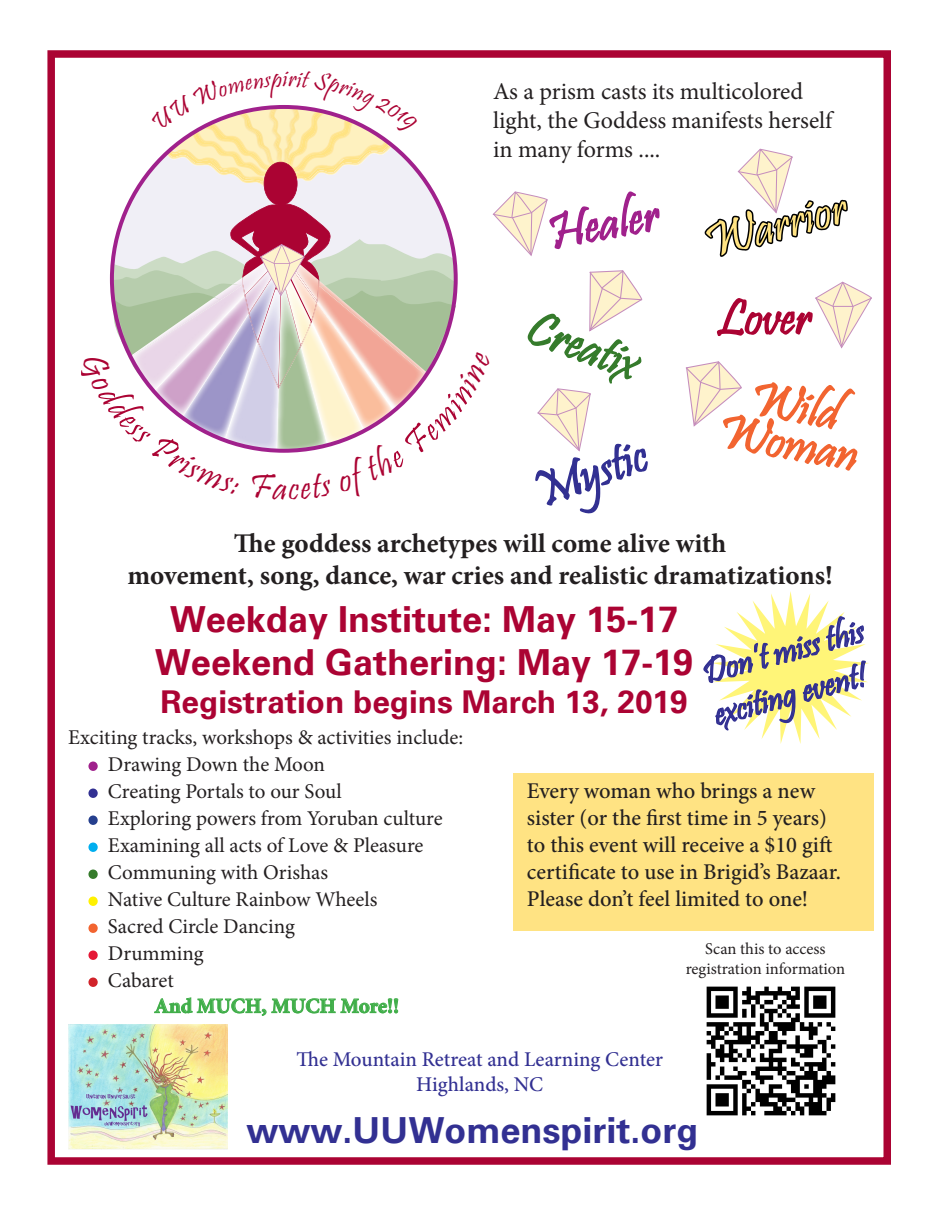
<style>
.page{position:relative;width:945px;height:1215px;background:#fff}
.page>*{position:absolute;margin:0;border:0;box-sizing:border-box;transform-origin:0 0}
.t1{font:51px/37.5px "Pristina";color:#f26430;text-align:center}
.t2{font:51px "Pristina";color:#ffe383}
.t3{font:51px "Pristina";color:#357b2b}
.t4{font:51px "Pristina";color:#a0218c}
.t5{font:51px "Pristina";color:#323092}
.t6{font:51px "Pristina";color:#ab0333}
.t7{font:700 36px/43.2px "Univers";color:#ab0333;text-align:center}
.t8{font:36px/43.2px "Pristina";color:#323092}
.t9{font:700 36px "Univers";color:#323092}
.t10{font:700 31.5px "Univers";color:#ab0333}
.t11{font:700 27px/32.4px "Minion Pro";color:#231f20;text-align:center}
.t12{font:25.35px "Pristina";color:#ab0333}
.t13{font:24px/28.8px "Minion Pro";color:#231f20}
.t14{font:500 22.5px/27px "Minion Pro";color:#231f20}
.t15{font:21px "Minion Pro";color:#231f20}
.t16{font:500 21px/25.2px "Minion Pro";color:#323092;text-align:center}
.t17{font:700 21px/25.2px "Minion Pro";color:#40ae49}
.t18{font:16.5px/19.5px "Minion Pro";color:#231f20;text-align:center}
.s1{font-size:24px;color:#a0218c}
.s2{font-size:24px;color:#323092}
.s3{font-size:24px;color:#253f8e}
.s4{font-size:24px;color:#00aeef}
.s5{font-size:24px;color:#357b2b}
.s6{font-size:24px;color:#fff101}
.s7{font-size:24px;color:#f26430}
.s8{font-size:24px;color:#e51836}
.s9{font-weight:400;font-size:24px;color:#d1232a}
.s10{font-weight:400;color:#231f20}
</style>
<div class="page">
<div style="left:47px;top:50px;width:844px;height:1115px;border:8px solid #ab0333"></div>
<div style="left:513px;top:773px;width:360px;height:158px;background:#ffe383"></div>
<div style="left:88px;top:762px;width:10px;height:9px;border:3px solid #a0218c;border-radius:50%"></div>
<div style="left:88px;top:789px;width:10px;height:9px;border:3px solid #323092;border-radius:50%"></div>
<div style="left:88px;top:816px;width:10px;height:9px;border:3px solid #253f8e;border-radius:50%"></div>
<div style="left:88px;top:843px;width:10px;height:9px;border:3px solid #00aeef;border-radius:50%"></div>
<div style="left:88px;top:870px;width:10px;height:9px;border:3px solid #357b2b;border-radius:50%"></div>
<div style="left:88px;top:897px;width:10px;height:9px;border:3px solid #fff101;border-radius:50%"></div>
<div style="left:88px;top:924px;width:10px;height:9px;border:3px solid #f26430;border-radius:50%"></div>
<div style="left:88px;top:951px;width:10px;height:9px;border:3px solid #e51836;border-radius:50%"></div>
<div style="left:88px;top:978px;width:10px;height:9px;border:3px solid #d1232a;border-radius:50%"></div>
<svg style="left:154px;top:997px;width:245px;height:19px"></svg>
<svg style="left:703px;top:591px;width:166px;height:153px"></svg>
<svg style="left:684px;top:52px;width:189px;height:419px"></svg>
<img style="left:706px;top:986px;width:130px;height:130px">
<img style="left:68px;top:1025px;width:160px;height:125px">
<svg style="left:109px;top:105px;width:551px;height:409px"></svg>
<p class="t12" style="left:283px;top:64px;width:6px">i</p>
<p class="t13" style="left:493px;top:77px;width:341px">As a prism casts its multicolored light, the Goddess manifests herself in many forms ....</p>
<h1 class="t4" style="left:544px;top:205px;width:113px;rotate:-10deg">Healer</h1>
<h1 class="t2" style="left:698px;top:216px;width:147px;rotate:-15deg">Warrior</h1>
<h1 class="t3" style="left:539px;top:299px;width:116px;rotate:20deg">Creatix</h1>
<h1 class="t6" style="left:718px;top:289px;width:95px">Lover</h1>
<h1 class="t1" style="left:727px;top:380px;width:143px;rotate:10deg">Wild<br>Woman</h1>
<h1 class="t5" style="left:525px;top:466px;width:119px;rotate:-20deg">Mystic</h1>
<p class="t11" style="left:127px;top:526px;width:707px">The goddess archetypes will come alive with<br>movement, song, dance, war cries and realistic dramatizations!</p>
<h2 class="t7" style="left:155px;top:600px;width:540px">Weekday Institute: May 15-17<br>Weekend Gathering: May 17-19</h2>
<h3 class="t10" style="left:161px;top:684px;width:528px">Registration begins March 13, 2019</h3>
<h2 class="t8" style="left:698px;top:655px;width:167px;rotate:-15deg">Don’t miss this exciting event!</h2>
<p class="t15" style="left:68px;top:724px;width:396px">Exciting tracks, workshops &amp; activities include:</p>
<p class="t15" style="left:88px;top:751px;width:238px"><span class="s1">•</span> Drawing Down the Moon</p>
<p class="t15" style="left:88px;top:778px;width:255px"><span class="s2">•</span> Creating Portals to our Soul</p>
<p class="t15" style="left:88px;top:805px;width:356px"><span class="s3">•</span> Exploring powers from Yoruban culture</p>
<p class="t15" style="left:88px;top:832px;width:337px"><span class="s4">•</span> Examining all acts of Love &amp; Pleasure</p>
<p class="t15" style="left:88px;top:859px;width:241px"><span class="s5">•</span> Communing with Orishas</p>
<p class="t15" style="left:88px;top:886px;width:291px"><span class="s6">•</span> Native Culture Rainbow Wheels</p>
<p class="t15" style="left:88px;top:913px;width:208px"><span class="s7">•</span> Sacred Circle Dancing</p>
<p class="t15" style="left:88px;top:940px;width:117px"><span class="s8">•</span> Drumming</p>
<p class="t17" style="left:154px;top:968px;width:246px;text-indent:-66px"><span class="s9">•</span> <span class="s10">Cabaret<br></span>And MUCH, MUCH More!!</p>
<p class="t14" style="left:527px;top:777px;width:315px">Every woman who brings a new sister (or the first time in 5 years) to this event will receive a $10 gift certificate to use in Brigid’s Bazaar.<br>Please don’t feel limited to one!</p>
<p class="t18" style="left:686px;top:939px;width:161px">Scan this to access registration information</p>
<p class="t16" style="left:297px;top:1047px;width:368px">The Mountain Retreat and Learning Center<br>Highlands, NC</p>
<h2 class="t9" style="left:246px;top:1110px;width:454px">www.UUWomenspirit.org</h2>
</div>
